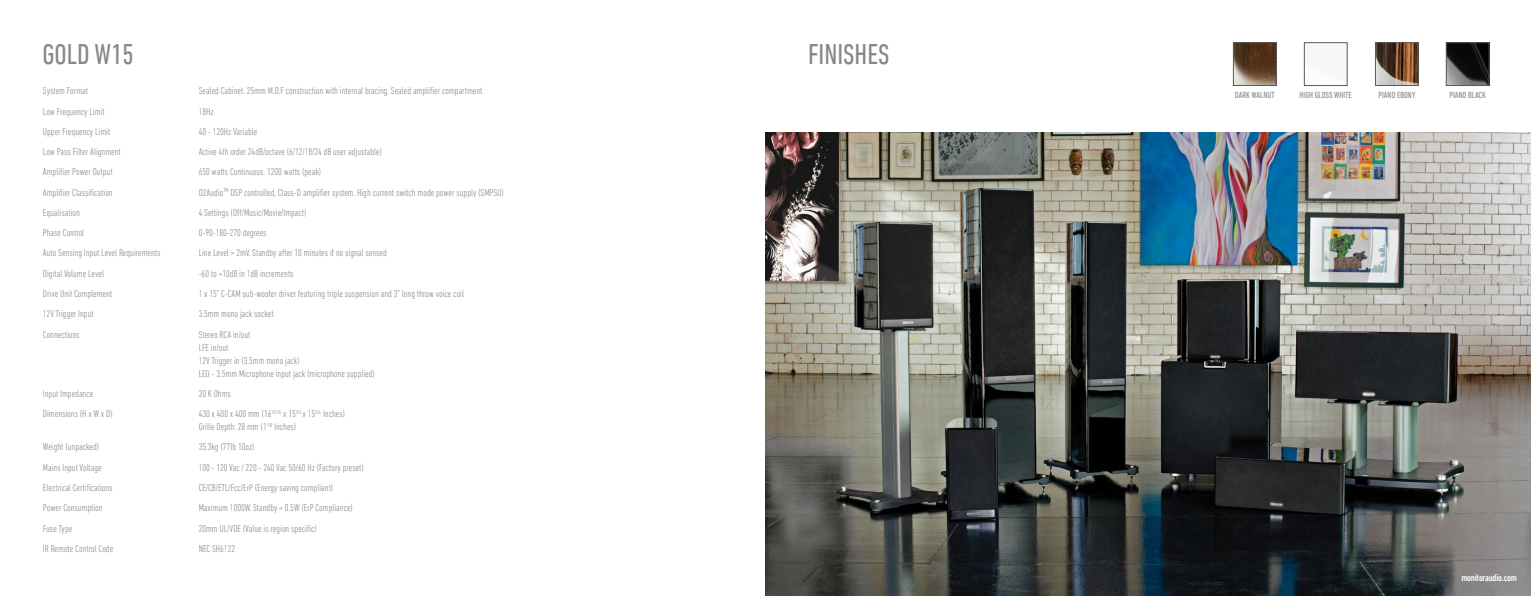
<style>
.page{position:relative;width:1531px;height:596px;background:#fff}
.page>*{position:absolute;margin:0;border:0;box-sizing:border-box;transform-origin:0 0}
.t1{font:condensed 29px "DIN Next LT Pro";color:#878787}
.t2{font:300 condensed 10px/13px "DIN Next LT Pro";color:#878787}
.t3{font:500 condensed 10px "DIN Next LT Pro";letter-spacing:-.02em;color:#fff}
.t4{font:condensed 9px "DIN Next LT Pro";color:#878787}
</style>
<div class="page">
<img style="left:765px;top:133px;width:766px;height:462px">
<div style="left:1304px;top:43px;width:43px;height:43px;border:1px solid #5a5a59"></div>
<img style="left:1235px;top:45px;width:39px;height:39px">
<div style="left:1233px;top:43px;width:43px;height:43px;border:1px solid #5a5a59"></div>
<img style="left:1377px;top:45px;width:39px;height:39px">
<div style="left:1375px;top:43px;width:43px;height:43px;border:1px solid #5a5a59"></div>
<img style="left:1448px;top:45px;width:39px;height:39px">
<div style="left:1446px;top:43px;width:43px;height:43px;border:1px solid #5a5a59"></div>
<h1 class="t1" style="left:43px;top:38px;width:93px">GOLD W15</h1>
<h1 class="t1" style="left:808px;top:38px;width:83px">FINISHES</h1>
<p class="t2" style="left:43px;top:84px;width:47px">System Format</p>
<p class="t2" style="left:199px;top:84px;width:285px">Sealed Cabinet. 25mm M.D.F construction with internal bracing. Sealed amplifier compartment</p>
<p class="t2" style="left:43px;top:104px;width:63px">Low Frequency Limit</p>
<p class="t2" style="left:199px;top:104px;width:16px">18Hz</p>
<p class="t2" style="left:43px;top:125px;width:69px">Upper Frequency Limit</p>
<p class="t2" style="left:199px;top:125px;width:60px">40 - 120Hz Variable</p>
<p class="t2" style="left:43px;top:145px;width:79px">Low Pass Filter Alignment</p>
<p class="t2" style="left:199px;top:145px;width:185px">Active 4th order 24dB/octave (6/12/18/24 dB user adjustable)</p>
<p class="t2" style="left:43px;top:165px;width:71px">Amplifier Power Output</p>
<p class="t2" style="left:199px;top:165px;width:124px">650 watts Continuous. 1200 watts (peak)</p>
<p class="t2" style="left:43px;top:185px;width:71px">Amplifier Classification</p>
<p class="t2" style="left:199px;top:185px;width:307px">D2Audio<sup>TM</sup> DSP controlled, Class-D amplifier system. High current switch mode power supply (SMPSU)</p>
<p class="t2" style="left:43px;top:206px;width:38px">Equalisation</p>
<p class="t2" style="left:199px;top:206px;width:109px">4 Settings (Off/Music/Movie/Impact)</p>
<p class="t2" style="left:43px;top:226px;width:43px">Phase Control</p>
<p class="t2" style="left:199px;top:226px;width:69px">0-90-180-270 degrees</p>
<p class="t2" style="left:43px;top:246px;width:119px">Auto Sensing Input Level Requirements</p>
<p class="t2" style="left:199px;top:246px;width:190px">Line Level &gt; 2mV. Standby after 10 minutes if no signal sensed</p>
<p class="t2" style="left:43px;top:266px;width:63px">Digital Volume Level</p>
<p class="t2" style="left:199px;top:266px;width:96px">-60 to +10dB in 1dB increments</p>
<p class="t2" style="left:43px;top:287px;width:71px">Drive Unit Complement</p>
<p class="t2" style="left:199px;top:287px;width:267px">1 x 15” C-CAM sub-woofer driver featuring triple suspension and 3” long throw voice coil</p>
<p class="t2" style="left:43px;top:307px;width:52px">12V Trigger Input</p>
<p class="t2" style="left:199px;top:307px;width:77px">3.5mm mono jack socket</p>
<p class="t2" style="left:43px;top:327px;width:38px">Connections</p>
<p class="t2" style="left:199px;top:327px;width:178px">Stereo RCA in/out<br>LFE in/out<br>12V Trigger in (3.5mm mono jack)<br>LEO - 3.5mm Microphone input jack (microphone supplied)</p>
<p class="t2" style="left:43px;top:386px;width:52px">Input Impedance</p>
<p class="t2" style="left:199px;top:386px;width:34px">20 K Ohms</p>
<p class="t2" style="left:43px;top:407px;width:71px">Dimensions (H x W x D)</p>
<p class="t2" style="left:199px;top:407px;width:148px">430 x 400 x 400 mm (16<sup>15/16</sup> x 15<sup>3/4</sup> x 15<sup>3/4</sup> Inches)<br>Grille Depth: 28 mm (1<sup>1/8</sup> Inches)</p>
<p class="t2" style="left:43px;top:440px;width:58px">Weight (unpacked)</p>
<p class="t2" style="left:199px;top:440px;width:57px">35.3kg (77lb 10oz)</p>
<p class="t2" style="left:43px;top:460px;width:60px">Mains Input Voltage</p>
<p class="t2" style="left:199px;top:460px;width:167px">100 - 120 Vac / 220 - 240 Vac 50/60 Hz (Factory preset)</p>
<p class="t2" style="left:43px;top:480px;width:71px">Electrical Certifications</p>
<p class="t2" style="left:199px;top:480px;width:136px">CE/CB/ETL/Fcc/ErP (Energy saving compliant)</p>
<p class="t2" style="left:43px;top:501px;width:61px">Power Consumption</p>
<p class="t2" style="left:199px;top:501px;width:156px">Maximum 1000W. Standby &lt; 0.5W (ErP Compliance)</p>
<p class="t2" style="left:43px;top:521px;width:31px">Fuse Type</p>
<p class="t2" style="left:199px;top:521px;width:120px">20mm UL/VDE (Value is region specific)</p>
<p class="t2" style="left:43px;top:541px;width:72px">IR Remote Control Code</p>
<p class="t2" style="left:199px;top:541px;width:38px">NEC SH6122</p>
<p class="t4" style="left:1235px;top:90px;width:41px">DARK WALNUT</p>
<p class="t4" style="left:1299px;top:90px;width:54px">HIGH GLOSS WHITE</p>
<p class="t4" style="left:1378px;top:90px;width:38px">PIANO EBONY</p>
<p class="t4" style="left:1449px;top:90px;width:38px">PIANO BLACK</p>
<p class="t3" style="left:1461px;top:572px;width:57px">monitoraudio.com</p>
</div>
